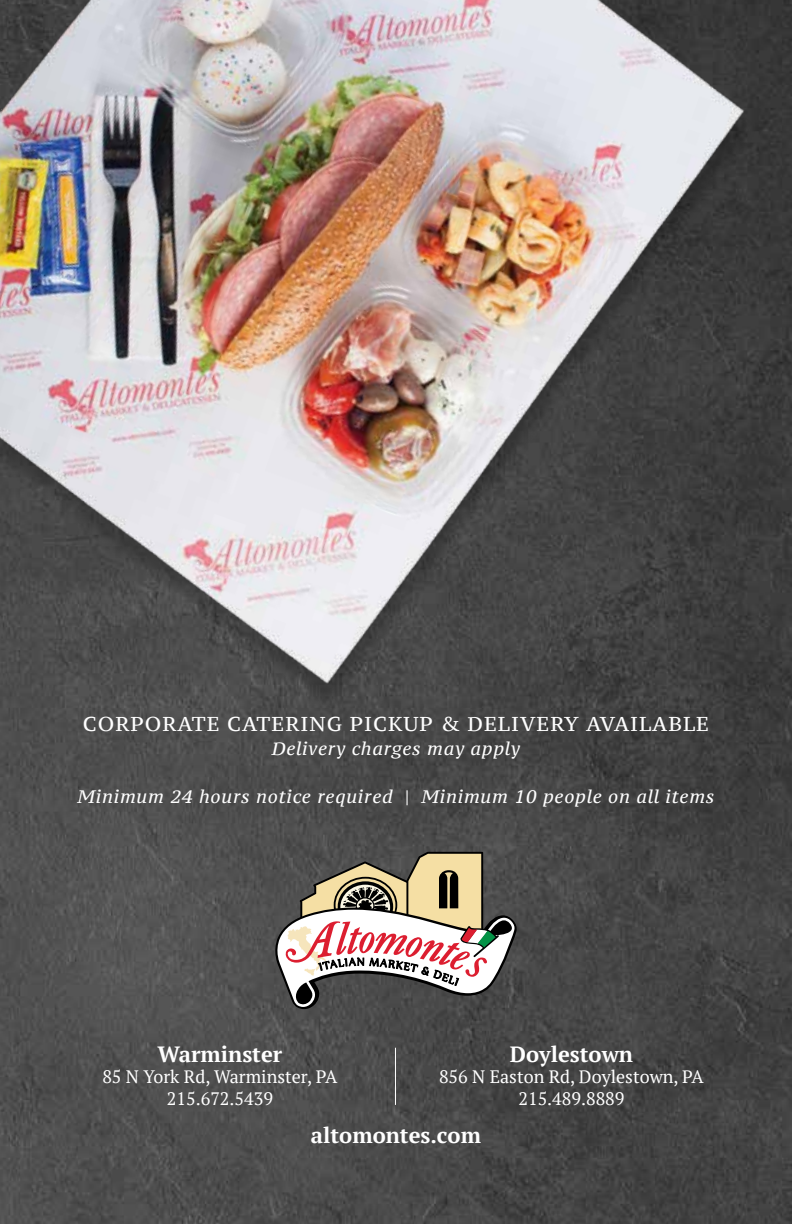
<style>
.page{position:relative;width:792px;height:1224px;background:#fff}
.page>*{position:absolute;margin:0;border:0;box-sizing:border-box;transform-origin:0 0}
.t1{font:700 22px "PT Serif";color:#fff}
.t2{font:20px "PT Serif Caption";letter-spacing:.05em;color:#fff}
.t3{font:italic 18px "PT Serif Caption";letter-spacing:.04em;color:#fff}
.t4{font:18px/21.6px "PT Serif";color:#fff;text-align:center}
</style>
<div class="page">
<img style="left:0;top:712px;width:792px;height:512px">
<img style="left:0;top:0;width:792px;height:712px">
<svg style="left:266px;top:852px;width:254px;height:184px"></svg>
<div style="left:64px;top:701px;width:665px;height:120px;background:#000;opacity:.13"></div>
<hr style="left:395px;top:1048px;width:1px;height:57px;background:#fff">
<p class="t2" style="left:83px;top:711px;width:628px">CORPORATE CATERING PICKUP &amp; DELIVERY AVAILABLE</p>
<p class="t3" style="left:272px;top:737px;width:250px">Delivery charges may apply</p>
<p class="t3" style="left:78px;top:785px;width:638px">Minimum 24 hours notice required | Minimum 10 people on all items</p>
<p class="t1" style="left:510px;top:1040px;width:125px">Doylestown</p>
<p class="t4" style="left:439px;top:1066px;width:266px">856 N Easton Rd, Doylestown, PA<br>215.489.8889</p>
<p class="t1" style="left:311px;top:1121px;width:172px">altomontes.com</p>
<p class="t1" style="left:158px;top:1040px;width:126px">Warminster</p>
<p class="t4" style="left:102px;top:1066px;width:237px">85 N York Rd, Warminster, PA<br>215.672.5439</p>
</div>
